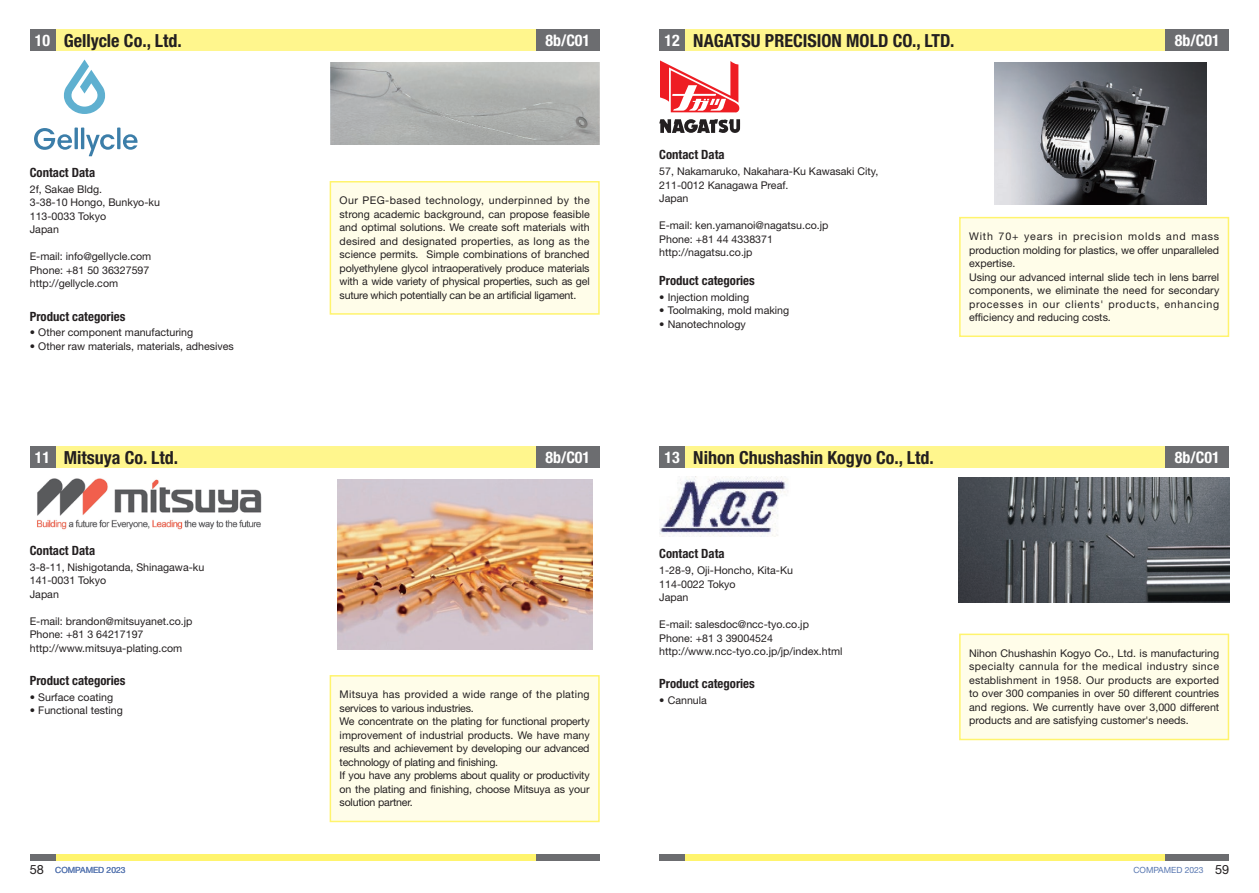
<style>
.page{position:relative;width:1259px;height:893px;background:#fff}
.page>*{position:absolute;margin:0;border:0;box-sizing:border-box;transform-origin:0 0}
.t1{font:700 condensed 18px "Helvetica Neue";color:#231f20}
.t2{font:700 condensed 15.9px "Helvetica Neue";color:#fff}
.t3{font:700 condensed 12.75px "Helvetica Neue";color:#231f20}
.t4{font:10.65px/13.5px "Helvetica Neue";color:#231f20}
.t5{font:10.65px/13.5px "Helvetica Neue";letter-spacing:-.02em;color:#231f20}
.t6{font:8.55px "Helvetica Neue";color:#5877b1}
.s1{font-size:15.9px;color:#fff}
.s2{font-size:12.75px;color:#231f20}
</style>
<div class="page">
<div style="left:659px;top:855px;width:570px;height:6px;background:#fff46d"></div>
<div style="left:1165px;top:855px;width:64px;height:6px;background:#6c6d70"></div>
<div style="left:659px;top:855px;width:26px;height:6px;background:#6c6d70"></div>
<div style="left:30px;top:855px;width:570px;height:6px;background:#fff46d"></div>
<div style="left:536px;top:855px;width:64px;height:6px;background:#6c6d70"></div>
<div style="left:30px;top:855px;width:25px;height:6px;background:#6c6d70"></div>
<div style="left:30px;top:446px;width:570px;height:22px;background:#fff68d"></div>
<div style="left:30px;top:446px;width:25px;height:22px;background:#6c6d70"></div>
<div style="left:536px;top:446px;width:64px;height:22px;background:#6c6d70"></div>
<div style="left:30px;top:30px;width:570px;height:21px;background:#fff68d"></div>
<div style="left:30px;top:30px;width:25px;height:21px;background:#6c6d70"></div>
<div style="left:536px;top:30px;width:64px;height:21px;background:#6c6d70"></div>
<img style="left:330px;top:63px;width:270px;height:82px">
<svg style="left:64px;top:60px;width:41px;height:54px"></svg>
<svg style="left:34px;top:128px;width:38px;height:22px"></svg>
<hr style="left:75px;top:128px;width:3px;height:21px;background:#3c7ea9">
<hr style="left:81px;top:128px;width:3px;height:21px;background:#3c7ea9">
<svg style="left:86px;top:134px;width:29px;height:22px"></svg>
<hr style="left:117px;top:128px;width:3px;height:21px;background:#3c7ea9">
<svg style="left:123px;top:134px;width:14px;height:16px"></svg>
<div style="left:330px;top:182px;width:269px;height:132px;background:#fffde9"></div>
<div style="left:330px;top:181px;width:270px;height:134px;border:2px solid #fff46d"></div>
<div style="left:659px;top:30px;width:570px;height:21px;background:#fff68d"></div>
<div style="left:659px;top:30px;width:26px;height:21px;background:#6c6d70"></div>
<div style="left:1165px;top:30px;width:64px;height:21px;background:#6c6d70"></div>
<div style="left:960px;top:218px;width:268px;height:118px;background:#fffde9"></div>
<div style="left:959px;top:217px;width:270px;height:120px;border:2px solid #fff46d"></div>
<div style="left:659px;top:446px;width:570px;height:22px;background:#fff68d"></div>
<div style="left:659px;top:446px;width:26px;height:22px;background:#6c6d70"></div>
<div style="left:1165px;top:446px;width:64px;height:22px;background:#6c6d70"></div>
<img style="left:659px;top:476px;width:129px;height:61px">
<div style="left:960px;top:634px;width:268px;height:105px;background:#fffde9"></div>
<div style="left:959px;top:634px;width:270px;height:106px;border:2px solid #fff46d"></div>
<img style="left:958px;top:477px;width:271px;height:125px">
<svg style="left:660px;top:60px;width:79px;height:53px"></svg>
<svg style="left:659px;top:119px;width:81px;height:14px"></svg>
<img style="left:994px;top:63px;width:212px;height:141px">
<img style="left:338px;top:480px;width:254px;height:169px">
<img style="left:37px;top:478px;width:225px;height:52px">
<div style="left:330px;top:676px;width:269px;height:145px;background:#fffde9"></div>
<div style="left:330px;top:675px;width:270px;height:147px;border:2px solid #fff46d"></div>
<h1 class="t1" style="left:35px;top:30px;width:148px"><span class="s1">10</span> Gellycle Co., Ltd.</h1>
<h2 class="t2" style="left:545px;top:31px;width:46px">8b/C01</h2>
<p class="t3" style="left:30px;top:165px;width:67px">Contact Data</p>
<p class="t4" style="left:30px;top:182px;width:132px">2f, Sakae Bldg.<br>3-38-10 Hongo, Bunkyo-ku<br>113-0033 Tokyo<br>Japan</p>
<p class="t4" style="left:30px;top:250px;width:123px">E-mail: info@gellycle.com<br>Phone: +81 50 36327597 http://gellycle.com</p>
<p class="t3" style="left:30px;top:308px;width:97px">Product categories</p>
<p class="t4" style="left:30px;top:326px;width:165px">• Other component manufacturing</p>
<p class="t4" style="left:30px;top:339px;width:205px">• Other raw materials, materials, adhesives</p>
<p class="t4" style="left:340px;top:194px;width:252px;text-align:justify">Our PEG-based technology, underpinned by the strong academic background, can propose feasible and optimal solutions. We create soft materials with desired and designated properties, as long as the science permits. Simple combinations of branched polyethylene glycol intraoperatively produce materials with a wide variety of physical properties, such as gel suture which potentially can be an artificial ligament.</p>
<h1 class="t1" style="left:35px;top:446px;width:145px"><span class="s1">11</span> Mitsuya Co. Ltd.</h1>
<h2 class="t2" style="left:545px;top:447px;width:46px">8b/C01</h2>
<p class="t3" style="left:30px;top:542px;width:67px">Contact Data</p>
<p class="t4" style="left:30px;top:560px;width:176px">3-8-11, Nishigotanda, Shinagawa-ku<br>141-0031 Tokyo<br>Japan</p>
<p class="t4" style="left:30px;top:614px;width:164px">E-mail: brandon@mitsuyanet.co.jp<br>Phone: +81 3 64217197 http://www.mitsuya-plating.com</p>
<p class="t3" style="left:30px;top:672px;width:97px">Product categories</p>
<p class="t4" style="left:30px;top:690px;width:85px">• Surface coating</p>
<p class="t4" style="left:30px;top:703px;width:94px">• Functional testing</p>
<p class="t5" style="left:340px;top:688px;width:252px">Mitsuya has provided a wide range of the plating services to various industries.<br>We concentrate on the plating for functional property improvement of industrial products. We have many results and achievement by developing our advanced technology of plating and finishing.<br>If you have any problems about quality or productivity on the plating and finishing, choose Mitsuya as your solution partner.</p>
<h1 class="t1" style="left:664px;top:30px;width:291px"><span class="s1">12</span> NAGATSU PRECISION MOLD CO., LTD.</h1>
<h2 class="t2" style="left:1175px;top:31px;width:46px">8b/C01</h2>
<p class="t3" style="left:659px;top:147px;width:67px">Contact Data</p>
<p class="t4" style="left:659px;top:164px;width:220px">57, Nakamaruko, Nakahara-Ku Kawasaki City,<br>211-0012 Kanagawa Preaf.<br>Japan</p>
<p class="t4" style="left:659px;top:218px;width:171px">E-mail: ken.yamanoi@nagatsu.co.jp<br>Phone: +81 44 4338371 http://nagatsu.co.jp</p>
<p class="t3" style="left:659px;top:273px;width:97px">Product categories</p>
<p class="t4" style="left:659px;top:290px;width:91px">• Injection molding</p>
<p class="t4" style="left:659px;top:304px;width:132px">• Toolmaking, mold making</p>
<p class="t4" style="left:659px;top:317px;width:88px">• Nanotechnology</p>
<p class="t4" style="left:969px;top:230px;width:252px">With 70+ years in precision molds and mass production molding for plastics, we offer unparalleled expertise.<br>Using our advanced internal slide tech in lens barrel components, we eliminate the need for secondary processes in our clients' products, enhancing efficiency and reducing costs.</p>
<h1 class="t1" style="left:664px;top:446px;width:271px"><span class="s1">13</span> Nihon Chushashin Kogyo Co., Ltd.</h1>
<h2 class="t2" style="left:1175px;top:447px;width:46px">8b/C01</h2>
<p class="t3" style="left:659px;top:546px;width:67px">Contact Data</p>
<p class="t4" style="left:659px;top:563px;width:135px">1-28-9, Oji-Honcho, Kita-Ku<br>114-0022 Tokyo<br>Japan</p>
<p class="t4" style="left:659px;top:617px;width:185px">E-mail: salesdoc@ncc-tyo.co.jp<br>Phone: +81 3 39004524 http://www.ncc-tyo.co.jp/jp/index.html</p>
<p class="t3" style="left:659px;top:676px;width:97px">Product categories</p>
<p class="t4" style="left:659px;top:693px;width:49px">• Cannula</p>
<p class="t4" style="left:969px;top:646px;width:252px;text-align:justify">Nihon Chushashin Kogyo Co., Ltd. is manufacturing specialty cannula for the medical industry since establishment in 1958. Our products are exported to over 300 companies in over 50 different countries and regions. We currently have over 3,000 different products and are satisfying customer's needs.</p>
<p class="t6" style="left:30px;top:864px;width:97px"><span class="s2">58</span> COMPAMED 2023</p>
<p class="t6" style="left:1133px;top:864px;width:97px">COMPAMED 2023 <span class="s2">59</span></p>
</div>
